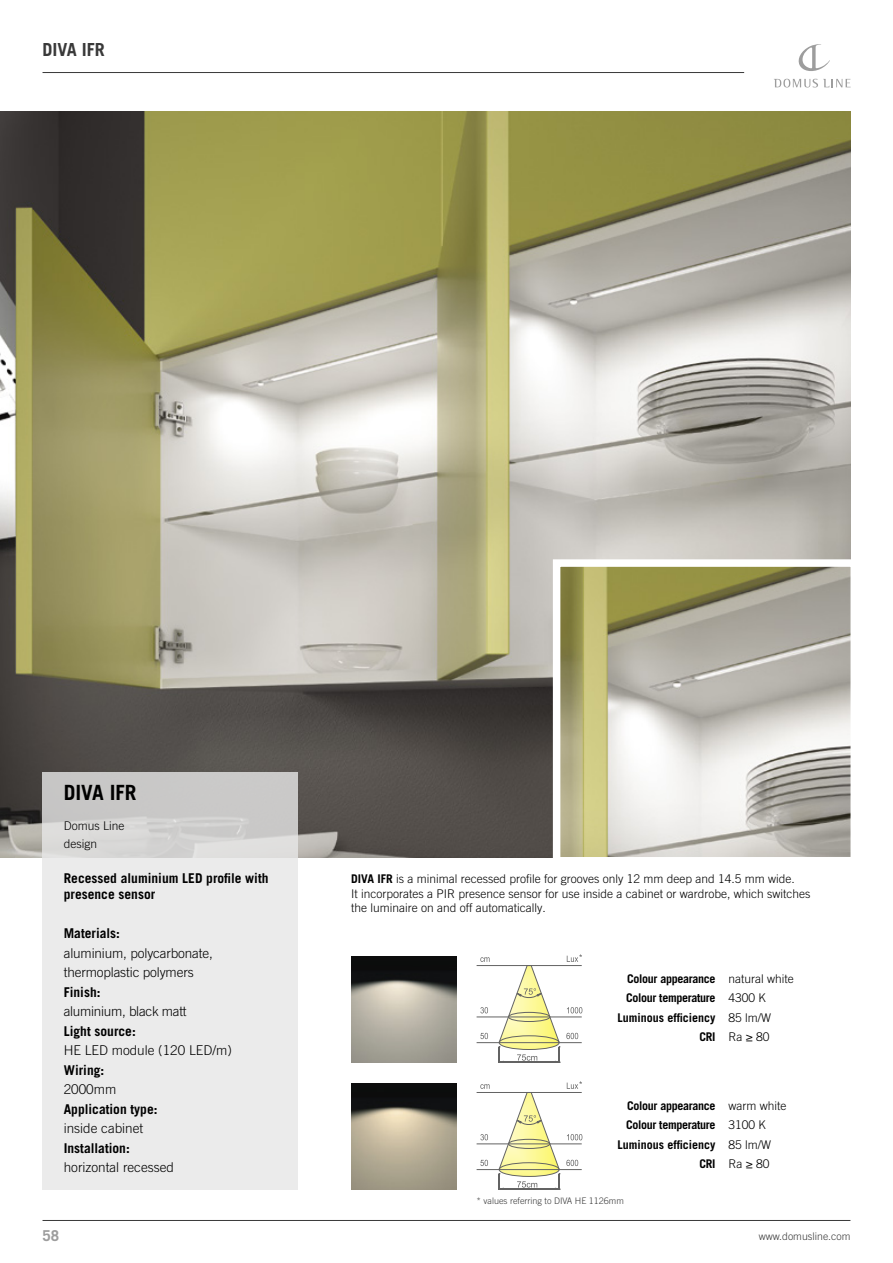
<style>
.page{position:relative;width:893px;height:1263px;background:#fff}
.page>*{position:absolute;margin:0;border:0;box-sizing:border-box;transform-origin:0 0}
.t1{font:700 21px "Trade Gothic LT Pro";color:#000}
.t2{font:700 18px "Trade Gothic LT Pro";color:#393939}
.t3{font:700 15px "Trade Gothic LT Pro";color:#9d9d9d}
.t4{font:300 13.5px/19.5px "Trade Gothic LT Pro";letter-spacing:-.01em;color:#000}
.t5{font:700 13.5px/16.5px "Trade Gothic LT Pro";color:#000}
.t6{font:300 12px/19.5px "Trade Gothic LT Pro";color:#000}
.t7{font:700 12px/19.5px "Trade Gothic LT Pro";letter-spacing:-.025em;color:#000;text-align:right}
.t8{font:300 10.5px "Trade Gothic LT Pro";color:#393939}
.t9{font:300 9px "Trade Gothic LT Pro";color:#393939}
.s1{font-weight:700}
</style>
<div class="page">
<hr style="left:43px;top:1220px;width:807px;height:1px;background:#393939">
<hr style="left:43px;top:72px;width:701px;height:1px;background:#393939">
<svg style="left:798px;top:44px;width:32px;height:27px"></svg>
<svg style="left:774px;top:79px;width:77px;height:8px"></svg>
<img style="left:351px;top:957px;width:106px;height:105px">
<img style="left:351px;top:1084px;width:106px;height:105px">
<svg style="left:477px;top:1081px;width:105px;height:108px"></svg>
<svg style="left:477px;top:954px;width:105px;height:108px"></svg>
<img style="left:0;top:111px;width:850px;height:746px">
<svg style="left:43px;top:772px;width:255px;height:417px;background:#e5e5e4"></svg>
<svg style="left:549px;top:556px;width:302px;height:302px"></svg>
<h2 class="t2" style="left:43px;top:38px;width:64px">DIVA IFR</h2>
<h1 class="t1" style="left:64px;top:780px;width:74px">DIVA IFR</h1>
<p class="t6" style="left:64px;top:817px;width:62px;line-height:18px">Domus Line design</p>
<p class="t5" style="left:64px;top:869px;width:206px">Recessed aluminium LED profile with presence sensor</p>
<p class="t5" style="left:64px;top:925px;width:58px">Materials:</p>
<p class="t4" style="left:64px;top:943px;width:151px">aluminium, polycarbonate, thermoplastic polymers</p>
<p class="t5" style="left:64px;top:983px;width:38px">Finish:</p>
<p class="t4" style="left:64px;top:1001px;width:124px">aluminium, black matt</p>
<p class="t5" style="left:64px;top:1022px;width:73px">Light source:</p>
<p class="t4" style="left:64px;top:1040px;width:170px">HE LED module (120 LED/m)</p>
<p class="t5" style="left:64px;top:1061px;width:42px">Wiring:</p>
<p class="t4" style="left:64px;top:1079px;width:54px">2000mm</p>
<p class="t5" style="left:64px;top:1100px;width:95px">Application type:</p>
<p class="t4" style="left:64px;top:1118px;width:81px">inside cabinet</p>
<p class="t5" style="left:64px;top:1139px;width:68px">Installation:</p>
<p class="t4" style="left:64px;top:1157px;width:112px">horizontal recessed</p>
<p class="t6" style="left:351px;top:872px;width:461px;line-height:14.2px"><span class="s1">DIVA IFR</span> is a minimal recessed profile for grooves only 12 mm deep and 14.5 mm wide.<br>It incorporates a PIR presence sensor for use inside a cabinet or wardrobe, which switches the luminaire on and off automatically.</p>
<p class="t7" style="left:618px;top:968px;width:99px">Colour appearance<br>Colour temperature<br>Luminous efficiency<br>CRI</p>
<p class="t6" style="left:728px;top:968px;width:67px">natural white<br>4300 K<br>85 lm/W<br>Ra ≥ 80</p>
<p class="t7" style="left:618px;top:1095px;width:99px">Colour appearance<br>Colour temperature<br>Luminous efficiency<br>CRI</p>
<p class="t9" style="left:477px;top:1195px;width:149px">* values referring to DIVA HE 1126mm</p>
<p class="t6" style="left:728px;top:1095px;width:60px">warm white<br>3100 K<br>85 lm/W<br>Ra ≥ 80</p>
<p class="t3" style="left:43px;top:1226px;width:18px">58</p>
<p class="t8" style="left:759px;top:1230px;width:93px">www.domusline.com</p>
</div>
